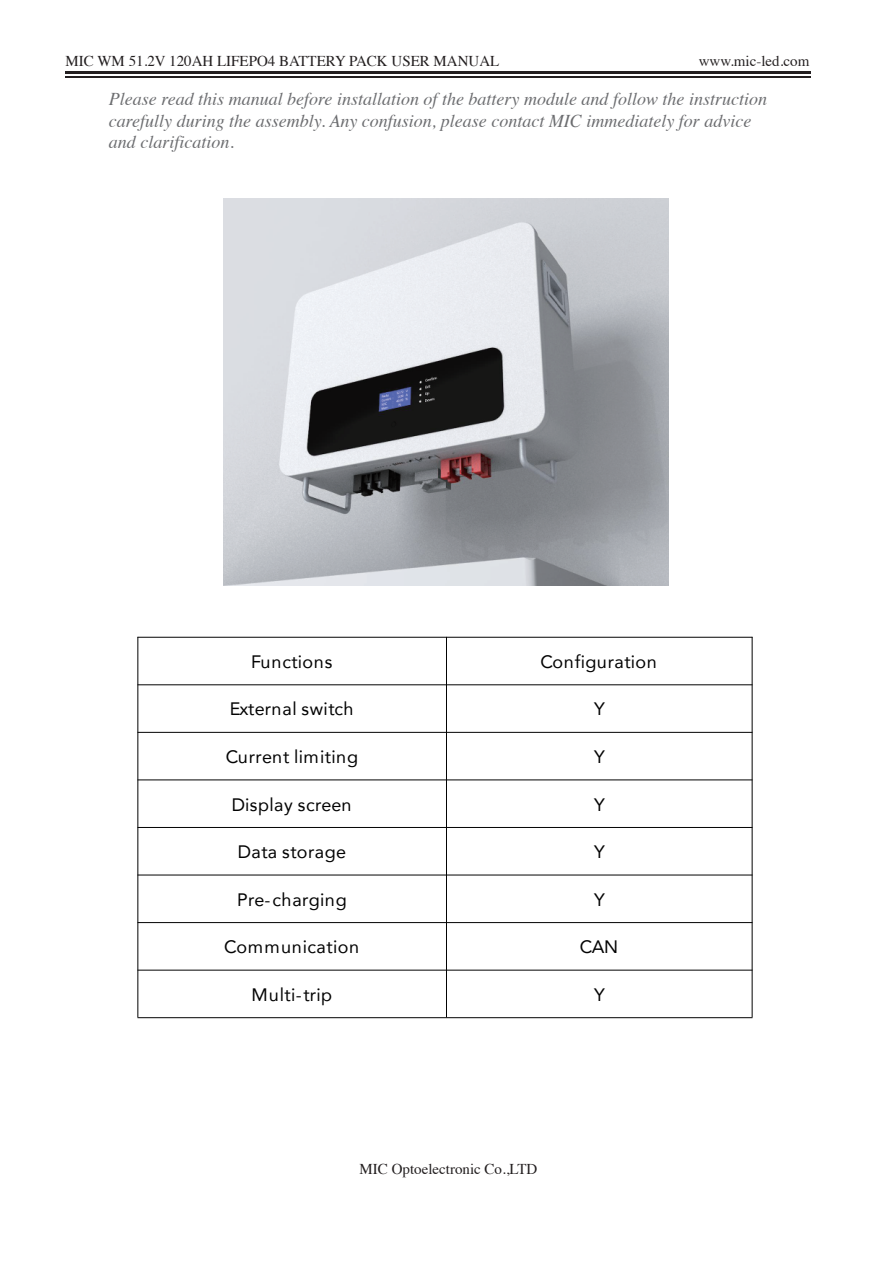
<style>
.page{position:relative;width:893px;height:1263px;background:#fff}
.page>*{position:absolute;margin:0;border:0;box-sizing:border-box;transform-origin:0 0}
.t1{font:italic 18px/21.6px "Times";color:#6c6d70}
.t2{font:18px "Avenir";letter-spacing:.02em;color:#030303}
.t3{font:15px "Times";color:#231f20}
</style>
<div class="page">
<img style="left:224px;top:199px;width:444px;height:387px">
<hr style="left:137px;top:637px;width:615px;height:1px;background:#030303">
<hr style="left:137px;top:684px;width:615px;height:1px;background:#030303">
<hr style="left:137px;top:732px;width:615px;height:1px;background:#030303">
<hr style="left:137px;top:779px;width:615px;height:1px;background:#030303">
<hr style="left:137px;top:827px;width:615px;height:1px;background:#030303">
<hr style="left:137px;top:875px;width:615px;height:1px;background:#030303">
<hr style="left:137px;top:922px;width:615px;height:1px;background:#030303">
<hr style="left:137px;top:970px;width:615px;height:1px;background:#030303">
<hr style="left:137px;top:1017px;width:615px;height:1px;background:#030303">
<hr style="left:137px;top:637px;width:1px;height:380px;background:#030303">
<hr style="left:446px;top:637px;width:1px;height:380px;background:#030303">
<hr style="left:752px;top:637px;width:1px;height:380px;background:#030303">
<hr style="left:66px;top:72px;width:745px;height:2px;background:#231f20">
<hr style="left:66px;top:76px;width:745px;height:2px;background:#231f20">
<p class="t3" style="left:66px;top:47px;width:435px">MIC WM 51.2V 120AH LIFEPO4 BATTERY PACK USER MANUAL</p>
<p class="t3" style="left:699px;top:47px;width:112px">www.mic-led.com</p>
<p class="t1" style="left:109px;top:87px;width:660px">Please read this manual before installation of the battery module and follow the instruction carefully during the assembly. Any confusion, please contact MIC immediately for advice and clarification.</p>
<p class="t2" style="left:251px;top:647px;width:83px">Functions</p>
<p class="t2" style="left:541px;top:647px;width:118px">Configuration</p>
<p class="t2" style="left:230px;top:695px;width:125px">External switch</p>
<p class="t2" style="left:594px;top:695px;width:12px">Y</p>
<p class="t2" style="left:226px;top:742px;width:134px">Current limiting</p>
<p class="t2" style="left:594px;top:742px;width:12px">Y</p>
<p class="t2" style="left:232px;top:790px;width:121px">Display screen</p>
<p class="t2" style="left:594px;top:790px;width:12px">Y</p>
<p class="t2" style="left:238px;top:837px;width:110px">Data storage</p>
<p class="t2" style="left:594px;top:837px;width:12px">Y</p>
<p class="t2" style="left:237px;top:885px;width:111px">Pre-charging</p>
<p class="t2" style="left:594px;top:885px;width:12px">Y</p>
<p class="t2" style="left:224px;top:932px;width:136px">Communication</p>
<p class="t2" style="left:580px;top:932px;width:40px">CAN</p>
<p class="t2" style="left:251px;top:980px;width:82px">Multi-trip</p>
<p class="t2" style="left:594px;top:980px;width:12px">Y</p>
<p class="t3" style="left:360px;top:1155px;width:179px">MIC Optoelectronic Co.,LTD</p>
</div>
